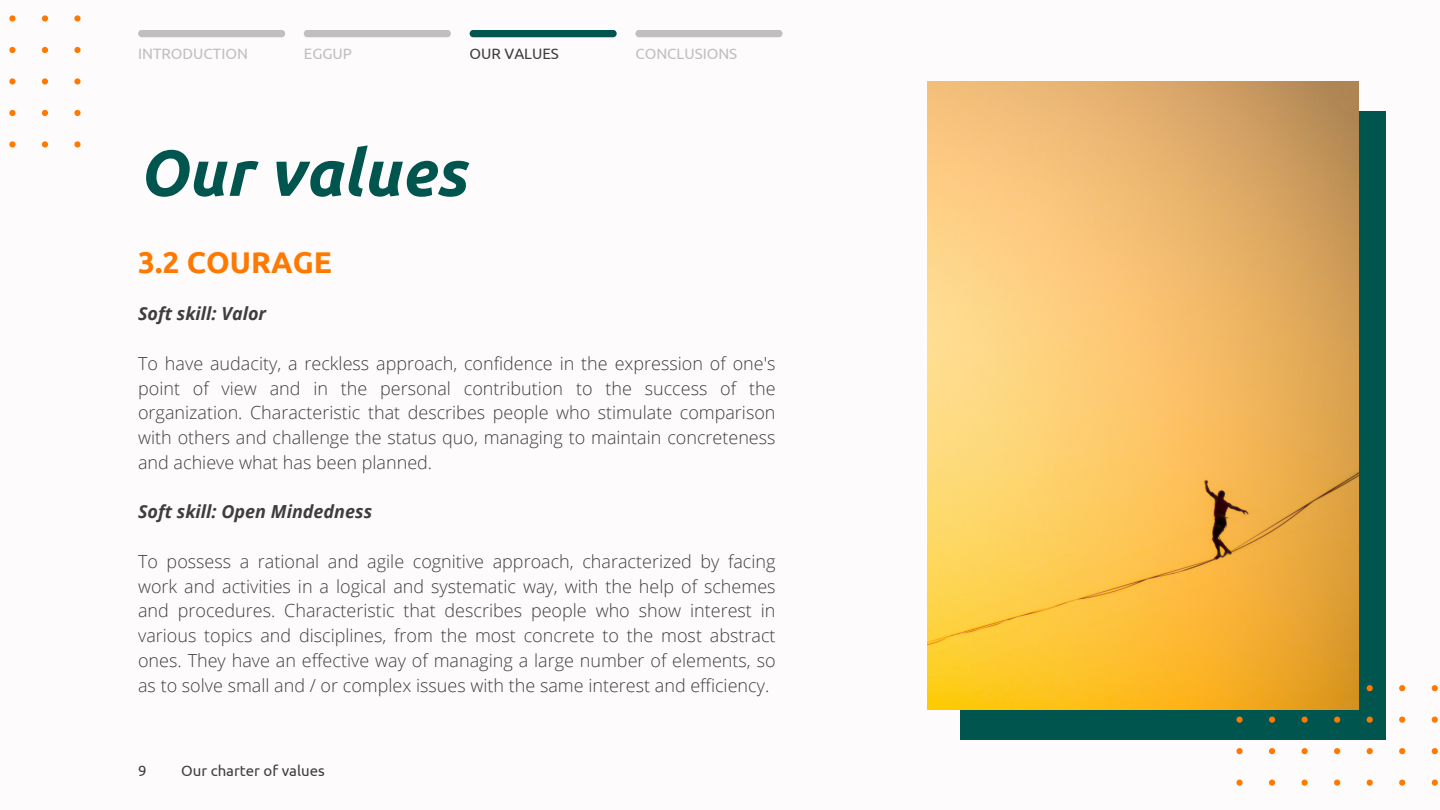
<style>
.page{position:relative;width:1440px;height:810px;background:#fdfbfb}
.page>*{position:absolute;margin:0;border:0;box-sizing:border-box;transform-origin:0 0}
.t1{font:italic 700 65px "Ubuntu";color:#00554f}
.t2{font:700 30px "Ubuntu";color:#ff7800}
.t3{font:300 18px/24.8px "Open Sans";color:#403d3d;text-align:justify}
.t4{font:italic 700 18px "Open Sans";color:#403d3d}
.t5{font:15px "Ubuntu";color:#bfbfbf}
.t6{font:15px "Ubuntu";color:#403d3d}
</style>
<div class="page">
<svg style="left:9px;top:15px;width:72px;height:133px"></svg>
<svg style="left:138px;top:30px;width:147px;height:7px"></svg>
<svg style="left:304px;top:30px;width:147px;height:7px"></svg>
<svg style="left:470px;top:30px;width:147px;height:7px"></svg>
<svg style="left:635px;top:30px;width:148px;height:7px"></svg>
<div style="left:960px;top:111px;width:426px;height:629px;background:#00554f"></div>
<svg style="left:1236px;top:685px;width:202px;height:101px"></svg>
<img style="left:927px;top:81px;width:432px;height:629px">
<p class="t5" style="left:138px;top:45px;width:111px">INTRODUCTION</p>
<p class="t5" style="left:304px;top:45px;width:50px">EGGUP</p>
<p class="t6" style="left:470px;top:45px;width:91px">OUR VALUES</p>
<p class="t5" style="left:635px;top:45px;width:103px">CONCLUSIONS</p>
<p class="t1" style="left:138px;top:135px;width:330px">Our values</p>
<p class="t2" style="left:138px;top:245px;width:195px">3.2 COURAGE</p>
<p class="t4" style="left:138px;top:301px;width:130px">Soft skill: Valor</p>
<p class="t3" style="left:138px;top:350px;width:639px">To have audacity, a reckless approach, confidence in the expression of one's point of view and in the personal contribution to the success of the organization. Characteristic that describes people who stimulate comparison with others and challenge the status quo, managing to maintain concreteness and achieve what has been planned.</p>
<p class="t4" style="left:138px;top:499px;width:236px">Soft skill: Open Mindedness</p>
<p class="t3" style="left:138px;top:548px;width:639px">To possess a rational and agile cognitive approach, characterized by facing work and activities in a logical and systematic way, with the help of schemes and procedures. Characteristic that describes people who show interest in various topics and disciplines, from the most concrete to the most abstract ones. They have an effective way of managing a large number of elements, so as to solve small and / or complex issues with the same interest and efficiency.</p>
<p class="t6" style="left:138px;top:762px;width:10px">9</p>
<p class="t6" style="left:181px;top:762px;width:145px">Our charter of values</p>
</div>
